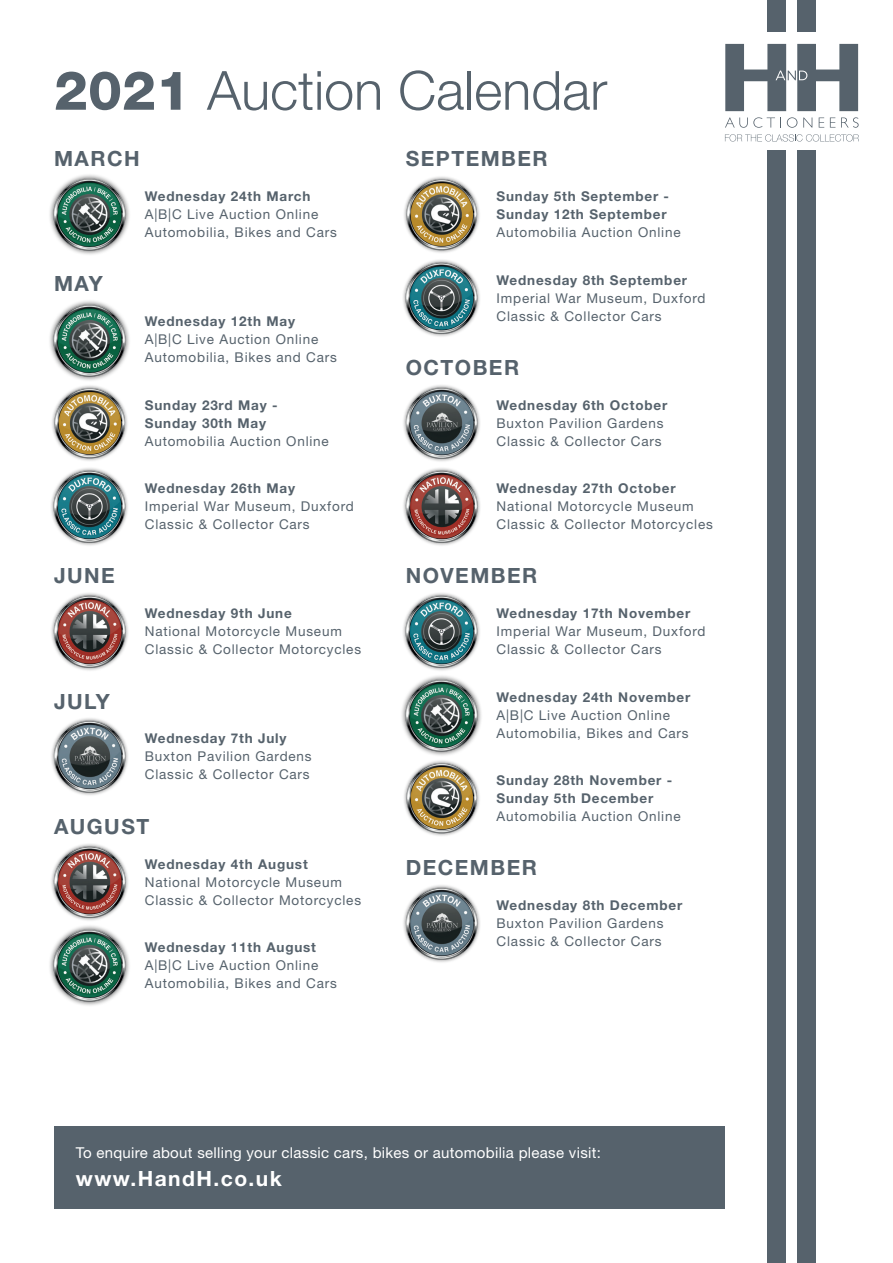
<style>
.page{position:relative;width:893px;height:1263px;background:#fff}
.page>*{position:absolute;margin:0;border:0;box-sizing:border-box;transform-origin:0 0}
.t1{font:300 54px "Helvetica Neue LT Std";color:#56626c}
.t2{font:700 21px "Helvetica Neue LT Std";letter-spacing:.07em;color:#56626c}
.t3{font:700 21px "Helvetica Neue LT Std";letter-spacing:.07em;color:#fff}
.t4{font:15px "Helvetica Neue LT Std";letter-spacing:.02em;color:#fff}
.t5{font:13.5px/18px "Helvetica Neue LT Std";letter-spacing:.06em;color:#56626c}
.t6{font:700 13.5px/18px "Helvetica Neue LT Std";letter-spacing:.06em;color:#56626c}
.s1{font-weight:800}
.s2{font-weight:700}
.s3{font-weight:400}
</style>
<div class="page">
<div style="left:54px;top:1127px;width:671px;height:82px;background:#56626c"></div>
<div style="left:767px;top:0;width:19px;height:32px;background:#56626c"></div>
<div style="left:797px;top:0;width:19px;height:32px;background:#56626c"></div>
<svg style="left:725px;top:44px;width:133px;height:67px"></svg>
<svg style="left:725px;top:117px;width:56px;height:11px"></svg>
<svg style="left:787px;top:117px;width:10px;height:11px"></svg>
<svg style="left:803px;top:118px;width:9px;height:10px"></svg>
<svg style="left:819px;top:118px;width:5px;height:10px"></svg>
<svg style="left:830px;top:118px;width:5px;height:10px"></svg>
<svg style="left:841px;top:117px;width:18px;height:11px"></svg>
<svg style="left:725px;top:134px;width:134px;height:8px"></svg>
<div style="left:767px;top:151px;width:19px;height:1112px;background:#56626c"></div>
<div style="left:797px;top:151px;width:19px;height:1112px;background:#56626c"></div>
<img style="left:49px;top:174px;width:80px;height:81px">
<img style="left:49px;top:300px;width:80px;height:246px">
<img style="left:49px;top:844px;width:80px;height:162px">
<img style="left:401px;top:593px;width:80px;height:243px">
<img style="left:51px;top:593px;width:77px;height:78px">
<img style="left:51px;top:718px;width:77px;height:77px">
<img style="left:403px;top:176px;width:77px;height:161px">
<img style="left:403px;top:385px;width:77px;height:161px">
<img style="left:403px;top:885px;width:77px;height:77px">
<p class="t1" style="left:54px;top:57px;width:555px"><span class="s1">2021</span> Auction Calendar</p>
<p class="t2" style="left:54px;top:146px;width:87px">MARCH</p>
<p class="t2" style="left:54px;top:271px;width:50px">MAY</p>
<p class="t2" style="left:54px;top:563px;width:62px">JUNE</p>
<p class="t2" style="left:54px;top:688px;width:57px">JULY</p>
<p class="t5" style="left:145px;top:187px;width:194px"><span class="s2">Wednesday 24th March<br></span>A|B|C Live Auction Online<br>Automobilia, Bikes and Cars</p>
<p class="t5" style="left:145px;top:312px;width:194px"><span class="s2">Wednesday 12th May<br></span>A|B|C Live Auction Online<br>Automobilia, Bikes and Cars</p>
<p class="t6" style="left:145px;top:396px;width:186px">Sunday 23rd May -<br>Sunday 30th May<br><span class="s3">Automobilia Auction Online</span></p>
<p class="t5" style="left:145px;top:479px;width:210px"><span class="s2">Wednesday 26th May<br></span>Imperial War Museum, Duxford<br>Classic &amp; Collector Cars</p>
<p class="t5" style="left:145px;top:604px;width:218px"><span class="s2">Wednesday 9th June<br></span>National Motorcycle Museum<br>Classic &amp; Collector Motorcycles</p>
<p class="t5" style="left:145px;top:729px;width:168px"><span class="s2">Wednesday 7th July<br></span>Buxton Pavilion Gardens<br>Classic &amp; Collector Cars</p>
<p class="t2" style="left:54px;top:813px;width:97px">AUGUST</p>
<p class="t5" style="left:145px;top:854px;width:218px"><span class="s2">Wednesday 4th August<br></span>National Motorcycle Museum<br>Classic &amp; Collector Motorcycles</p>
<p class="t5" style="left:145px;top:938px;width:194px"><span class="s2">Wednesday 11th August<br></span>A|B|C Live Auction Online<br>Automobilia, Bikes and Cars</p>
<p class="t2" style="left:406px;top:146px;width:144px">SEPTEMBER</p>
<p class="t6" style="left:497px;top:187px;width:186px">Sunday 5th September -<br>Sunday 12th September<br><span class="s3">Automobilia Auction Online</span></p>
<p class="t5" style="left:497px;top:271px;width:210px"><span class="s2">Wednesday 8th September<br></span>Imperial War Museum, Duxford<br>Classic &amp; Collector Cars</p>
<p class="t2" style="left:406px;top:354px;width:115px">OCTOBER</p>
<p class="t5" style="left:497px;top:396px;width:172px"><span class="s2">Wednesday 6th October<br></span>Buxton Pavilion Gardens<br>Classic &amp; Collector Cars</p>
<p class="t5" style="left:497px;top:479px;width:218px"><span class="s2">Wednesday 27th October<br></span>National Motorcycle Museum<br>Classic &amp; Collector Motorcycles</p>
<p class="t2" style="left:406px;top:563px;width:133px">NOVEMBER</p>
<p class="t5" style="left:497px;top:604px;width:210px"><span class="s2">Wednesday 17th November<br></span>Imperial War Museum, Duxford<br>Classic &amp; Collector Cars</p>
<p class="t5" style="left:497px;top:688px;width:195px"><span class="s2">Wednesday 24th November<br></span>A|B|C Live Auction Online<br>Automobilia, Bikes and Cars</p>
<p class="t6" style="left:497px;top:771px;width:186px">Sunday 28th November -<br>Sunday 5th December<br><span class="s3">Automobilia Auction Online</span></p>
<p class="t2" style="left:406px;top:855px;width:133px">DECEMBER</p>
<p class="t5" style="left:497px;top:896px;width:187px"><span class="s2">Wednesday 8th December<br></span>Buxton Pavilion Gardens<br>Classic &amp; Collector Cars</p>
<p class="t4" style="left:76px;top:1143px;width:527px">To enquire about selling your classic cars, bikes or automobilia please visit:</p>
<p class="t3" style="left:76px;top:1166px;width:208px">www.HandH.co.uk</p>
</div>
